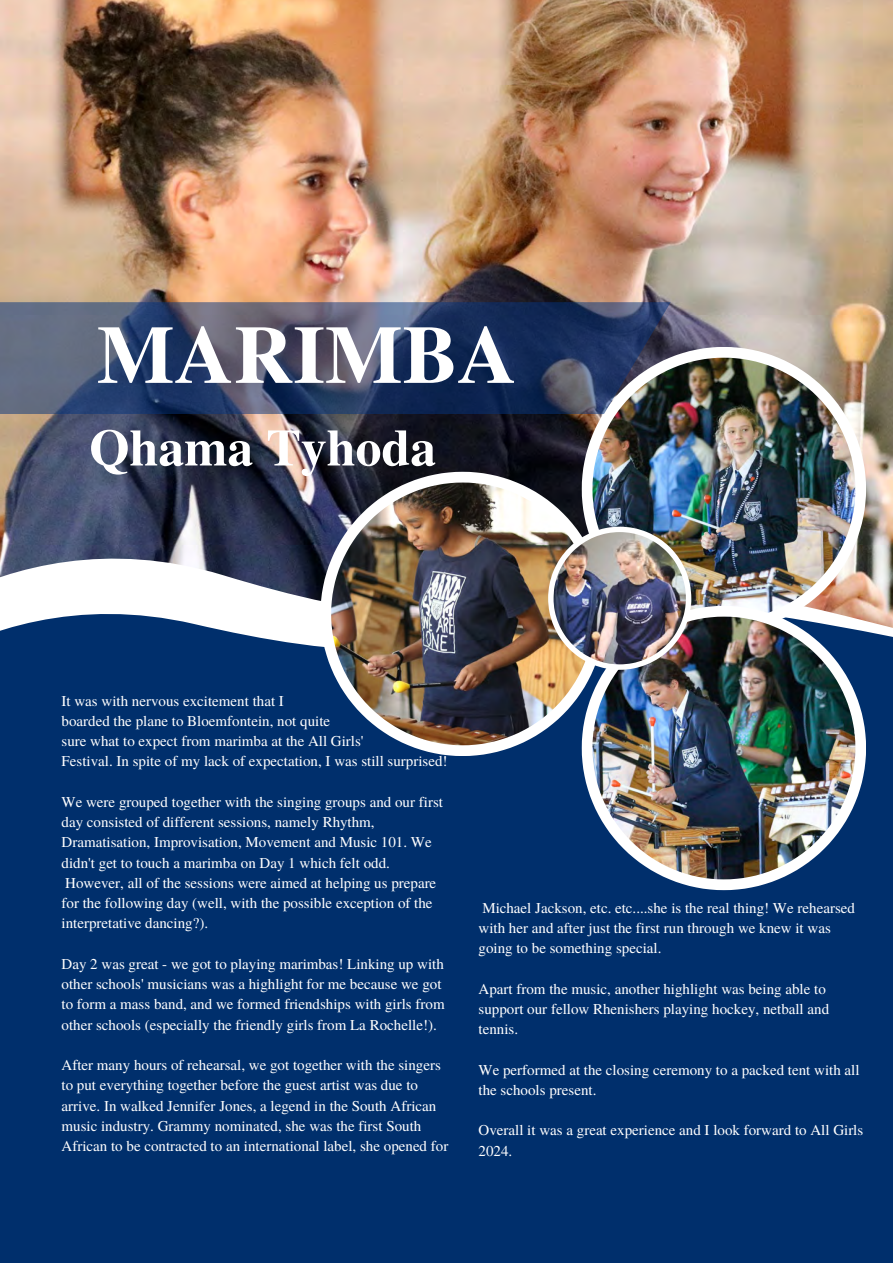
<style>
.page{position:relative;width:893px;height:1264px;background:#fff}
.page>*{position:absolute;margin:0;border:0;box-sizing:border-box;transform-origin:0 0}
.t1{font:700 82.05px "Te X Gyre Termes";color:#fff}
.t2{font:700 51.75px "Te X Gyre Termes";color:#fff}
.t3{font:15px/20.2px "Te X Gyre Termes";color:#fff}
</style>
<div class="page">
<img style="left:0;top:0;width:892px;height:540px">
<svg style="left:0;top:540px;width:892px;height:66px"></svg>
<div style="left:0;top:606px;width:892px;height:656px;background:#002f6c"></div>
<svg style="left:581px;top:347px;width:285px;height:259px"></svg>
<img style="left:585px;top:351px;width:277px;height:255px">
<img style="left:592px;top:358px;width:263px;height:248px">
<svg style="left:320px;top:472px;width:284px;height:284px"></svg>
<svg style="left:324px;top:475px;width:277px;height:277px"></svg>
<img style="left:331px;top:482px;width:263px;height:263px">
<svg style="left:581px;top:606px;width:285px;height:284px"></svg>
<svg style="left:585px;top:609px;width:277px;height:277px"></svg>
<img style="left:592px;top:616px;width:263px;height:263px">
<svg style="left:0;top:302px;width:670px;height:112px"></svg>
<img style="left:548px;top:526px;width:143px;height:143px">
<img style="left:553px;top:532px;width:132px;height:132px">
<p class="t1" style="left:97px;top:291px;width:421px">MARIMBA</p>
<p class="t2" style="left:89px;top:407px;width:348px">Qhama Tyhoda</p>
<p class="t3" style="left:62px;top:689px;width:224px">It was with nervous excitement that I</p>
<p class="t3" style="left:62px;top:710px;width:270px">boarded the plane to Bloemfontein, not quite</p>
<p class="t3" style="left:62px;top:730px;width:303px">sure what to expect from marimba at the All Girls'</p>
<p class="t3" style="left:62px;top:750px;width:387px">Festival. In spite of my lack of expectation, I was still surprised!</p>
<p class="t3" style="left:62px;top:791px;width:383px">We were grouped together with the singing groups and our first day consisted of different sessions, namely Rhythm, Dramatisation, Improvisation, Movement and Music 101. We didn't get to touch a marimba on Day 1 which felt odd.<br>However, all of the sessions were aimed at helping us prepare for the following day (well, with the possible exception of the interpretative dancing?).</p>
<p class="t3" style="left:62px;top:953px;width:384px">Day 2 was great - we got to playing marimbas! Linking up with other schools' musicians was a highlight for me because we got to form a mass band, and we formed friendships with girls from other schools (especially the friendly girls from La Rochelle!).</p>
<p class="t3" style="left:62px;top:1054px;width:388px">After many hours of rehearsal, we got together with the singers to put everything together before the guest artist was due to arrive. In walked Jennifer Jones, a legend in the South African music industry. Grammy nominated, she was the first South African to be contracted to an international label, she opened for</p>
<p class="t3" style="left:478px;top:896px;width:378px">Michael Jackson, etc. etc....she is the real thing! We rehearsed with her and after just the first run through we knew it was going to be something special.</p>
<p class="t3" style="left:478px;top:977px;width:352px">Apart from the music, another highlight was being able to support our fellow Rhenishers playing hockey, netball and tennis.</p>
<p class="t3" style="left:478px;top:1058px;width:382px">We performed at the closing ceremony to a packed tent with all the schools present.</p>
<p class="t3" style="left:478px;top:1119px;width:386px">Overall it was a great experience and I look forward to All Girls<br>2024.</p>
</div>
